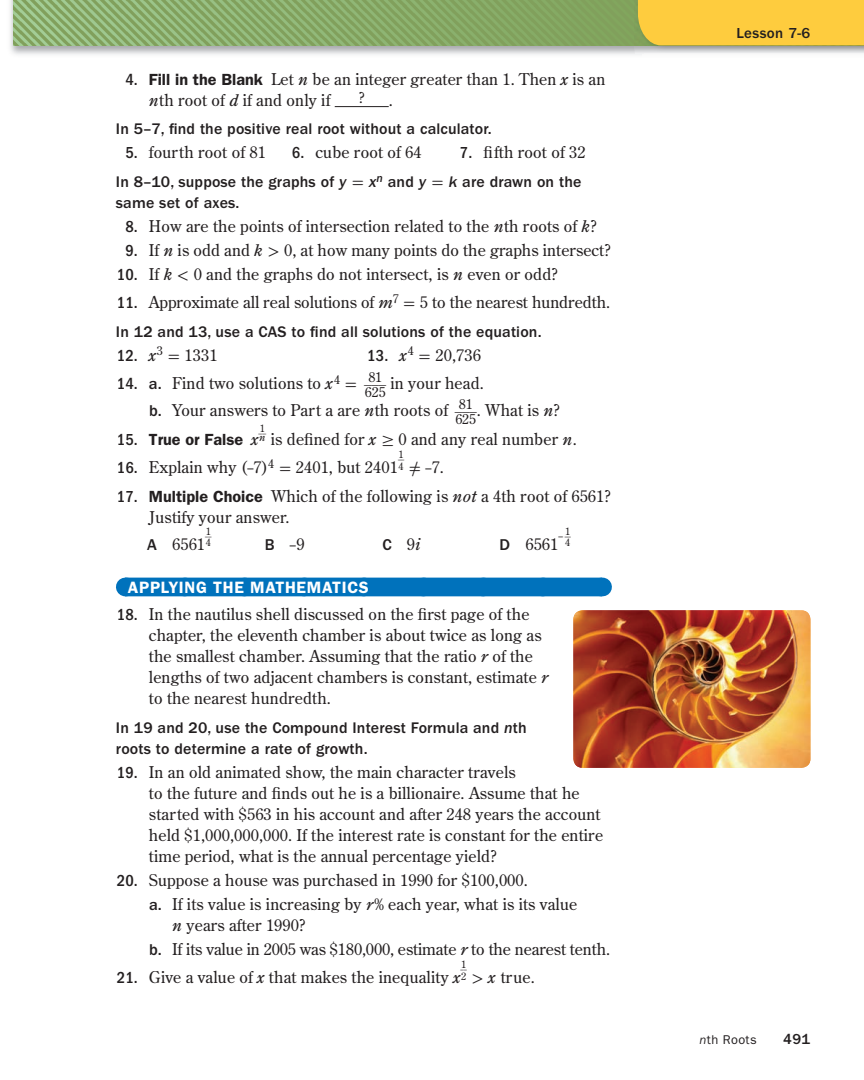
<style>
.page{position:relative;width:864px;height:1080px;background:#fff}
.page>*{position:absolute;margin:0;border:0;box-sizing:border-box;transform-origin:0 0}
.t1{font:600 16.5px "ITC Franklin Gothic Std";letter-spacing:.04em;color:#fff}
.t2{font:16.2px/21px "Century Old Style Std";letter-spacing:.01em;color:#231f20}
.t3{font:500 16.2px "ITC Franklin Gothic Std";color:#231f20}
.t4{font:500 15.9px/21px "ITC Franklin Gothic Std";letter-spacing:.01em;color:#231f20}
.t5{font:500 15px "ITC Franklin Gothic Std";letter-spacing:.025em;color:#231f20}
.t6{font:15px "Century Old Style Std";color:#231f20}
.t7{font:13.8px/15.3px "Century Old Style Std";color:#231f20}
.t8{font:12.75px "ITC Franklin Gothic Std";letter-spacing:.03em;color:#231f20}
.t9{font:10.35px/10.4px "Uni Math";color:#231f20;scale:.6 1}
.t10{font:10.35px "Uni Math";color:#231f20;scale:.72 1}
.s1{font-family:"ITC Franklin Gothic Std";font-weight:500;font-stretch:condensed;font-size:16.5px}
.s2{font-family:"ITC Franklin Gothic Std";font-weight:600}
.s3{font-style:italic}
.s4{font-family:"ITC Franklin Gothic Std Med It";font-weight:400}
.s5{font-family:"Uni Math";font-weight:400;font-size:16.2px}
.s6{font-family:"Uni Math"}
.s7{font-family:"ITC Franklin Gothic Std";font-weight:500}
.s8{font-family:"Century Old Style Std"}
.s9{font-family:"Uni Math";font-weight:400}
.s10{font-family:"Century Old Style Std";font-weight:400}
.s11{font-family:"Century Old Style Std";font-weight:400;font-style:italic}
.s12{font-size:12.15px}
</style>
<div class="page">
<img style="left:10px;top:0;width:633px;height:55px">
<img style="left:14px;top:0;width:621px;height:45px">
<img style="left:635px;top:45px;width:229px;height:8px">
<div style="left:125px;top:578px;width:477px;height:18px;background:#0072bc"></div>
<svg style="left:602px;top:578px;width:1px;height:18px"></svg>
<hr style="left:335px;top:106px;width:54px;height:1px;background:#231f20">
<img style="left:573px;top:610px;width:237px;height:158px;border-radius:9px">
<div style="left:638px;top:0;width:226px;height:45px;background:#fecc3e"></div>
<p class="t2" style="left:149px;top:69px;width:458px;text-indent:-24px"><span class="s1">4.</span> <span class="s2">Fill in the Blank</span> Let <span class="s3">n</span> be an integer greater than 1. Then <span class="s3">x</span> is an <span class="s3">n</span>th root of <span class="s3">d</span> if and only if</p>
<p class="t6" style="left:359px;top:92px;width:7px">?</p>
<p class="t2" style="left:389px;top:90px;width:6px">.</p>
<p class="t4" style="left:116px;top:120px;width:377px">In 5–7, find the positive real root without a calculator.</p>
<p class="t2" style="left:125px;top:143px;width:142px"><span class="s1">5.</span> fourth root of 81</p>
<p class="t2" style="left:292px;top:143px;width:131px"><span class="s1">6.</span> cube root of 64</p>
<p class="t2" style="left:460px;top:143px;width:127px"><span class="s1">7.</span> fi fth root of 32</p>
<p class="t4" style="left:116px;top:172px;width:467px">In 8–10, suppose the graphs of <span class="s4">y</span> <span class="s5">=</span> <span class="s4">x</span><sup>n</sup> and <span class="s4">y</span> <span class="s5">=</span> <span class="s4">k</span> are drawn on the same set of axes.</p>
<p class="t2" style="left:125px;top:216px;width:473px"><span class="s1">8.</span> How are the points of intersection related to the <span class="s3">n</span>th roots of <span class="s3">k</span>?</p>
<p class="t2" style="left:125px;top:240px;width:487px"><span class="s1">9.</span> If <span class="s3">n</span> is odd and <span class="s3">k</span> <span class="s6">&gt;</span> 0, at how many points do the graphs intersect?</p>
<p class="t2" style="left:117px;top:264px;width:443px"><span class="s1">10.</span> If <span class="s3">k</span> <span class="s6">&lt;</span> 0 and the graphs do not intersect, is <span class="s3">n</span> even or odd?</p>
<p class="t2" style="left:117px;top:293px;width:495px"><span class="s1">11.</span> Approximate all real solutions of <span class="s3">m</span><sup>7</sup> <span class="s6">=</span> 5 to the nearest hundredth.</p>
<p class="t4" style="left:116px;top:322px;width:427px">In 12 and 13, use a CAS to find all solutions of the equation.</p>
<p class="t2" style="left:117px;top:345px;width:102px"><span class="s1">12.</span> <span class="s3">x</span><sup>3</sup> <span class="s6">=</span> 1331</p>
<p class="t2" style="left:367px;top:345px;width:115px"><span class="s1">13.</span> <span class="s3">x</span><sup>4</sup> <span class="s6">=</span> 20,736</p>
<p class="t2" style="left:117px;top:374px;width:369px"><span class="s1">14.</span> <span class="s7">a.</span> Find two solutions to <span class="s3">x</span><sup>4</sup> <span class="s6">=</span> <sup>___</sup> in your head.</p>
<p class="t7" style="left:365px;top:370px;width:22px">81<br>625</p>
<p class="t2" style="left:149px;top:401px;width:412px"><span class="s7">b.</span> Your answers to Part a are <span class="s3">n</span>th roots of <sup>___</sup>. What is <span class="s3">n</span>?</p>
<p class="t7" style="left:455px;top:397px;width:22px">81<br>625</p>
<p class="t2" style="left:117px;top:429px;width:462px"><span class="s1">15.</span> <span class="s2">True or False</span> <span class="s3">x</span><sup>n</sup> is defined for <span class="s3">x</span> <span class="s6">≥</span> 0 and any real number <span class="s3">n</span>.</p>
<p class="t10" style="left:259px;top:425px;width:12px">_ _<span class="s8">1</span></p>
<p class="t2" style="left:117px;top:458px;width:329px"><span class="s1">16.</span> Explain why (<span class="s6">–</span>7)<sup>4</sup> <span class="s6">=</span> 2401, but 2401<sup>4</sup> <span class="s6">≠ –</span>7.</p>
<p class="t9" style="left:398px;top:452px;width:12px">_ _<span class="s8">1</span></p>
<p class="t2" style="left:149px;top:486px;width:463px;text-indent:-32px"><span class="s1">17.</span> <span class="s2">Multiple Choice</span> Which of the following is <span class="s3">not</span> a 4th root of 6561?<br>Justify your answer.</p>
<p class="t2" style="left:147px;top:534px;width:59px"><span class="s7">A</span> 6561</p>
<p class="t9" style="left:205px;top:528px;width:12px">_ _<span class="s8">1<br>4</span></p>
<p class="t3" style="left:265px;top:539px;width:41px">B <span class="s9">–</span><span class="s10">9</span></p>
<p class="t3" style="left:382px;top:539px;width:40px">C <span class="s10">9</span><span class="s11">i</span></p>
<p class="t2" style="left:500px;top:534px;width:60px"><span class="s7">D</span> 6561</p>
<p class="t9" style="left:558px;top:528px;width:22px;text-align:center"><span class="s12">–</span> _ _<span class="s8">1<br>4</span></p>
<p class="t1" style="left:128px;top:581px;width:242px">APPLYING THE MATHEMATICS</p>
<p class="t2" style="left:149px;top:605px;width:401px;text-indent:-32px"><span class="s1">18.</span> In the nautilus shell discussed on the first page of the chapter, the eleventh chamber is about twice as long as the smallest chamber. Assuming that the ratio <span class="s3">r</span> of the lengths of two adjacent chambers is constant, estimate <span class="s3">r </span>to the nearest hundredth.</p>
<p class="t4" style="left:116px;top:718px;width:412px">In 19 and 20, use the Compound Interest Formula and <span class="s4">n</span>th roots to determine a rate of growth.</p>
<p class="t2" style="left:149px;top:762px;width:456px;text-indent:-32px"><span class="s1">19.</span> In an old animated show, the main character travels<br>to the future and finds out he is a billionaire. Assume that he started with $563 in his account and after 248 years the account held $1,000,000,000. If the interest rate is constant for the entire time period, what is the annual percentage yield?</p>
<p class="t2" style="left:149px;top:869px;width:430px;line-height:24px;text-indent:-32px"><span class="s1">20.</span> Suppose a house was purchased in 1990 for $100,000.<br><span class="s7">a.</span> If its value is increasing by <span class="s3">r</span>% each year, what is its value</p>
<p class="t2" style="left:149px;top:914px;width:463px;line-height:24px;text-indent:23px"><span class="s3">n</span> years after 1990?<br><span class="s7">b.</span> If its value in 2005 was $180,000, estimate <span class="s3">r</span> to the nearest tenth.</p>
<p class="t2" style="left:117px;top:968px;width:420px"><span class="s1">21.</span> Give a value of <span class="s3">x</span> that makes the inequality <span class="s3">x</span><sup>2</sup> <span class="s6">&gt;</span> <span class="s3">x</span> true.</p>
<p class="t9" style="left:461px;top:962px;width:12px">_ _<span class="s8">1</span></p>
<p class="t5" style="left:736px;top:28px;width:76px">Lesson 7-6</p>
<p class="t8" style="left:700px;top:1036px;width:59px"><span class="s3">n</span>th Roots</p>
<p class="t5" style="left:783px;top:1034px;width:29px">491</p>
</div>
